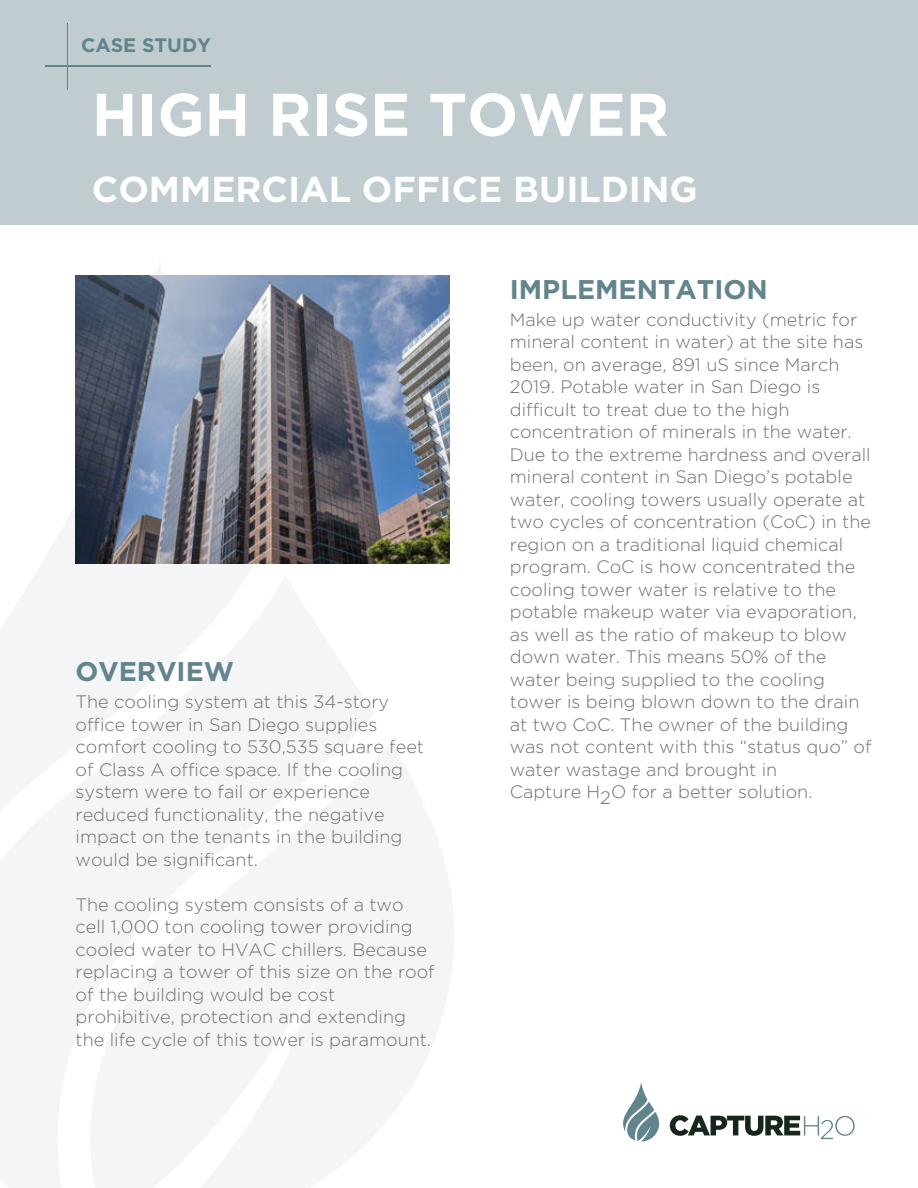
<style>
.page{position:relative;width:918px;height:1188px;background:#fff}
.page>*{position:absolute;margin:0;border:0;box-sizing:border-box;transform-origin:0 0}
.t1{font:700 60px "Gotham";color:#fff}
.t2{font:700 36px "Gotham";color:#fff}
.t3{font:700 27px "Gotham";color:#61848d}
.t4{font:700 19.5px "Gotham";color:#61848d}
.t5{font:300 18px/22.5px "Gotham";color:#6d6e71}
</style>
<div class="page">
<svg style="left:0;top:577px;width:374px;height:611px;fill:#f3f5f6"></svg>
<svg style="left:0;top:261px;width:265px;height:551px;fill:#f3f5f6"></svg>
<svg style="left:90px;top:743px;width:364px;height:445px;fill:#f3f5f6"></svg>
<div style="left:0;top:0;width:918px;height:225px;background:#c0cccf"></div>
<hr style="left:45px;top:66px;width:166px;height:1px;background:#61848d">
<hr style="left:67px;top:24px;width:1px;height:65px;background:#61848d">
<svg style="left:623px;top:1082px;width:36px;height:60px"></svg>
<svg style="left:670px;top:1115px;width:185px;height:24px"></svg>
<img style="left:76px;top:275px;width:373px;height:288px">
<p class="t4" style="left:81px;top:37px;width:132px">CASE STUDY</p>
<p class="t1" style="left:92px;top:88px;width:579px">HIGH RISE TOWER</p>
<p class="t2" style="left:92px;top:173px;width:607px">COMMERCIAL OFFICE BUILDING</p>
<h1 class="t3" style="left:76px;top:660px;width:160px">OVERVIEW</h1>
<p class="t5" style="left:76px;top:692px;width:350px">The cooling system at this 34-story office tower in San Diego supplies comfort cooling to 530,535 square feet of Class A office space. If the cooling system were to fail or experience reduced functionality, the negative impact on the tenants in the building would be significant.</p>
<p class="t5" style="left:76px;top:894px;width:361px">The cooling system consists of a two cell 1,000 ton cooling tower providing cooled water to HVAC chillers. Because replacing a tower of this size on the roof of the building would be cost prohibitive, protection and extending the life cycle of this tower is paramount.</p>
<p class="t3" style="left:510px;top:277px;width:259px">IMPLEMENTATION</p>
<p class="t5" style="left:510px;top:309px;width:363px">Make up water conductivity (metric for mineral content in water) at the site has been, on average, 891 uS since March 2019. Potable water in San Diego is difficult to treat due to the high concentration of minerals in the water.<br>Due to the extreme hardness and overall mineral content in San Diego’s potable water, cooling towers usually operate at two cycles of concentration (CoC) in the region on a traditional liquid chemical program. CoC is how concentrated the cooling tower water is relative to the potable makeup water via evaporation, as well as the ratio of makeup to blow down water. This means 50% of the water being supplied to the cooling tower is being blown down to the drain at two CoC. The owner of the building was not content with this “status quo” of water wastage and brought in<br>Capture H O for a better solution.</p>
<p class="t5" style="left:600px;top:788px;width:12px">2</p>
</div>
